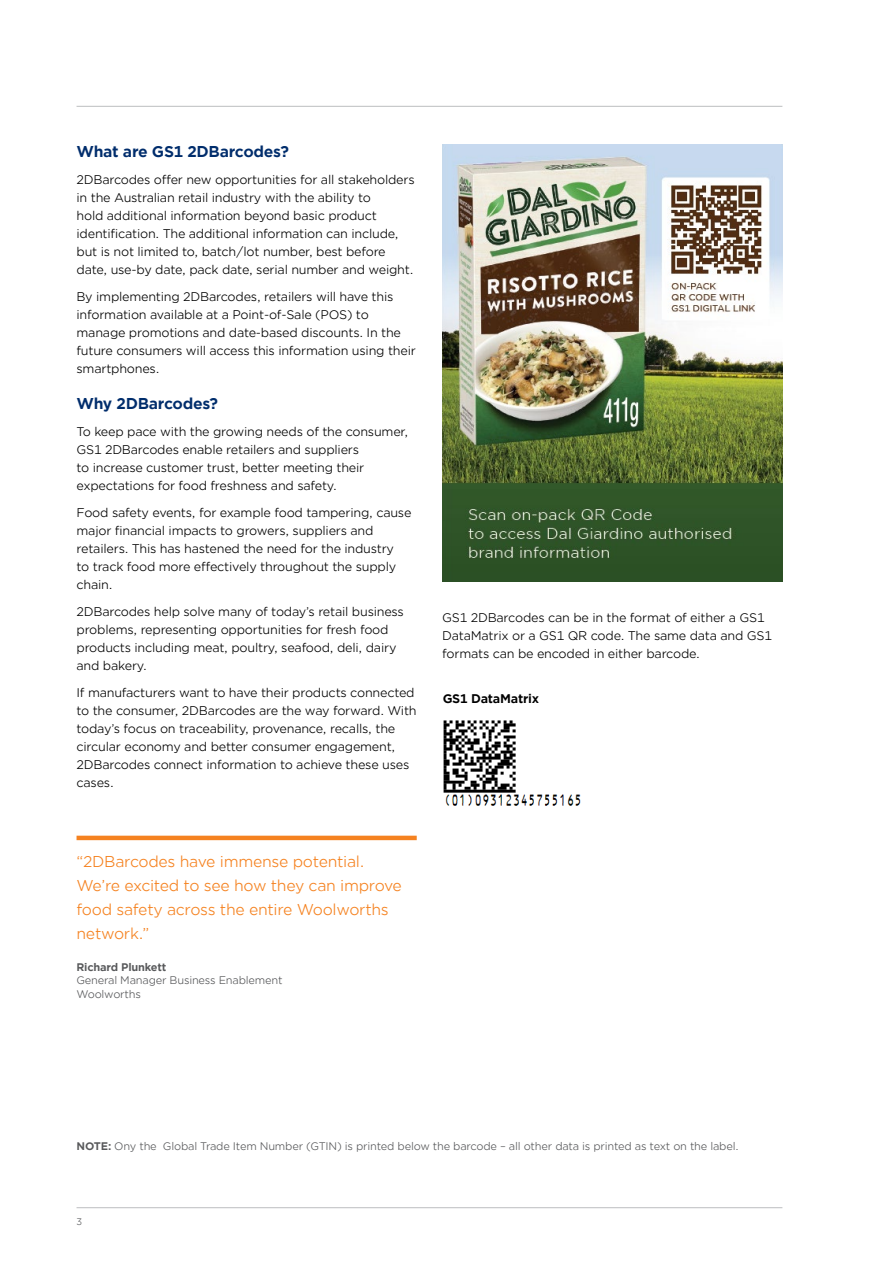
<style>
.page{position:relative;width:893px;height:1263px;background:#fff}
.page>*{position:absolute;margin:0;border:0;box-sizing:border-box;transform-origin:0 0}
.t1{font:15px/24px "Gotham Office";letter-spacing:-.02em;color:#f58220}
.t2{font:700 15px "Gotham Office";letter-spacing:-.02em;color:#002d6c}
.t3{font:12px/18px "Gotham Office";letter-spacing:-.02em;color:#000}
.t4{font:700 12px "Gotham Office";letter-spacing:-.02em;color:#000}
.t5{font:10.5px/13.5px "Gotham Office";letter-spacing:-.02em;color:#58595b}
.t6{font:700 10.5px "Gotham Office";letter-spacing:-.02em;color:#58595b}
.t7{font:9px "Gotham Office";color:#58595b}
.s1{font-weight:700}
</style>
<div class="page">
<hr style="left:77px;top:106px;width:705px;height:1px;background:#bcbec0">
<hr style="left:77px;top:1207px;width:705px;height:1px;background:#bcbec0">
<img style="left:443px;top:720px;width:138px;height:86px">
<hr style="left:77px;top:836px;width:340px;height:4px;background:#f58220">
<img style="left:442px;top:145px;width:340px;height:436px">
<p class="t2" style="left:77px;top:141px;width:214px">What are GS1 2DBarcodes?</p>
<p class="t3" style="left:77px;top:170px;width:340px">2DBarcodes offer new opportunities for all stakeholders in the Australian retail industry with the ability to<br>hold additional information beyond basic product identification. The additional information can include, but is not limited to, batch/lot number, best before date, use-by date, pack date, serial number and weight.</p>
<p class="t3" style="left:77px;top:287px;width:341px">By implementing 2DBarcodes, retailers will have this information available at a Point-of-Sale (POS) to manage promotions and date-based discounts. In the future consumers will access this information using their smartphones.</p>
<p class="t2" style="left:77px;top:393px;width:143px">Why 2DBarcodes?</p>
<p class="t3" style="left:77px;top:422px;width:333px">To keep pace with the growing needs of the consumer, GS1 2DBarcodes enable retailers and suppliers<br>to increase customer trust, better meeting their expectations for food freshness and safety.</p>
<p class="t3" style="left:77px;top:503px;width:336px">Food safety events, for example food tampering, cause major financial impacts to growers, suppliers and retailers. This has hastened the need for the industry<br>to track food more effectively throughout the supply chain.</p>
<p class="t3" style="left:77px;top:602px;width:329px">2DBarcodes help solve many of today’s retail business problems, representing opportunities for fresh food products including meat, poultry, seafood, deli, dairy and bakery.</p>
<p class="t3" style="left:77px;top:683px;width:342px">If manufacturers want to have their products connected to the consumer, 2DBarcodes are the way forward. With today’s focus on traceability, provenance, recalls, the circular economy and better consumer engagement, 2DBarcodes connect information to achieve these uses cases.</p>
<p class="t3" style="left:442px;top:608px;width:331px">GS1 2DBarcodes can be in the format of either a GS1<br>DataMatrix or a GS1 QR code. The same data and GS1 formats can be encoded in either barcode.</p>
<p class="t4" style="left:443px;top:690px;width:98px">GS1 DataMatrix</p>
<p class="t1" style="left:77px;top:849px;width:327px">“2DBarcodes have immense potential.<br>We’re excited to see how they can improve food safety across the entire Woolworths network.”</p>
<p class="t6" style="left:77px;top:959px;width:91px">Richard Plunkett</p>
<p class="t5" style="left:77px;top:973px;width:208px">General Manager Business Enablement<br>Woolworths</p>
<p class="t5" style="left:77px;top:1139px;width:664px"><span class="s1">NOTE:</span> Ony the Global Trade Item Number (GTIN) is printed below the barcode – all other data is printed as text on the label.</p>
<p class="t7" style="left:77px;top:1215px;width:7px">3</p>
</div>
